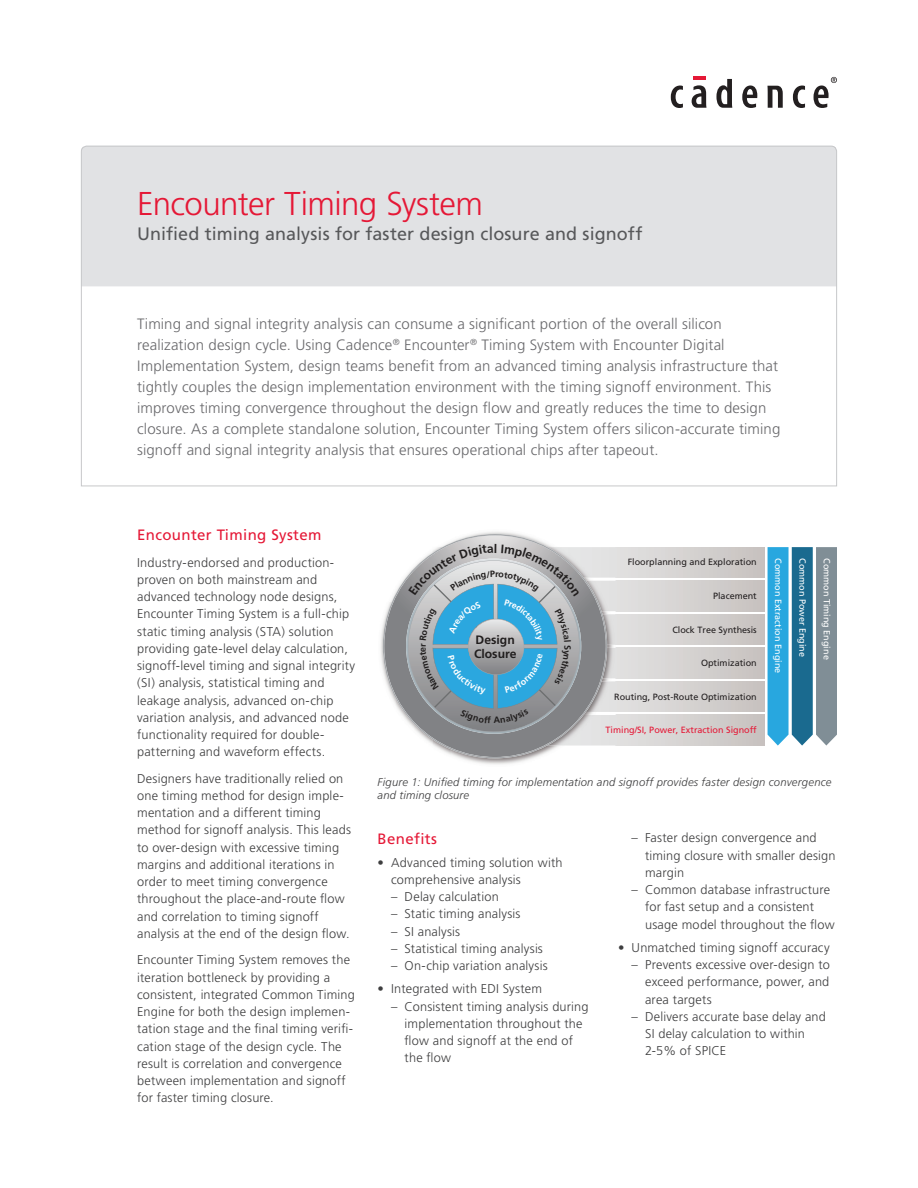
<style>
.page{position:relative;width:918px;height:1188px;background:#fff}
.page>*{position:absolute;margin:0;border:0;box-sizing:border-box;transform-origin:0 0}
.Title_Level_1{font:300 33px "Frutiger";letter-spacing:-.015em;color:#e51836}
.Title_Level_2{font:18px "Frutiger";letter-spacing:.005em;color:#57585a}
.Intro__Paragraph{font:300 15px/21px "Frutiger";letter-spacing:.005em;color:#69696c}
.Body_Header_A{font:15px "Frutiger";letter-spacing:.025em;color:#e51836}
.Body{font:300 12.75px/17.2px "Frutiger";letter-spacing:.015em;color:#3e3e3f}
.Body_Bullet_2{font:300 12.75px/17.2px "Frutiger";letter-spacing:.015em;color:#3e3e3f}
.Body_Bullet_1{font:300 12.75px/16.5px "Frutiger";letter-spacing:.015em;color:#3e3e3f}
.t1{font:700 12.15px/13.5px "Frutiger";color:#211e1e}
.t2{font:italic 300 11.25px/13.5px "Frutiger";letter-spacing:.02em;color:#3e3e3f}
.t3{font:9px "Frutiger";color:#231f20}
.t4{font:9px "Frutiger";color:#fff}
.t5{font:9px "Frutiger";color:#e51836}
</style>
<div class="page">
<svg style="left:671px;top:86px;width:12px;height:22px"></svg>
<svg style="left:692px;top:77px;width:14px;height:31px"></svg>
<svg style="left:716px;top:79px;width:16px;height:29px"></svg>
<svg style="left:742px;top:85px;width:15px;height:23px"></svg>
<svg style="left:767px;top:86px;width:16px;height:22px"></svg>
<svg style="left:793px;top:86px;width:12px;height:22px"></svg>
<svg style="left:814px;top:77px;width:23px;height:31px"></svg>
<svg style="left:81px;top:145px;width:756px;height:342px"></svg>
<div style="left:616px;top:547px;width:148px;height:31px;background:linear-gradient(to right,#e2e1e1,#c8c2c0)"></div>
<svg style="left:768px;top:547px;width:69px;height:199px;background:#5697b5"></svg>
<div style="left:616px;top:581px;width:148px;height:30px;background:linear-gradient(to right,#e2e1e1,#c8c2c0)"></div>
<div style="left:616px;top:614px;width:148px;height:31px;background:linear-gradient(to right,#e2e1e1,#c8c2c0)"></div>
<div style="left:616px;top:648px;width:148px;height:30px;background:linear-gradient(to right,#e2e1e1,#c8c2c0)"></div>
<div style="left:616px;top:681px;width:148px;height:31px;background:linear-gradient(to right,#e2e1e1,#c8c2c0)"></div>
<div style="left:616px;top:715px;width:148px;height:31px;background:linear-gradient(to right,#e2e1e1,#c8c2c0)"></div>
<img style="left:380px;top:625px;width:3px;height:45px">
<img style="left:607px;top:611px;width:9px;height:34px">
<svg style="left:607px;top:645px;width:9px;height:3px"></svg>
<img style="left:607px;top:678px;width:9px;height:37px">
<img style="left:524px;top:758px;width:10px;height:3px">
<img style="left:460px;top:758px;width:64px;height:7px">
<img style="left:607px;top:648px;width:9px;height:30px">
<img style="left:607px;top:681px;width:9px;height:31px">
<svg style="left:607px;top:726px;width:9px;height:9px"></svg>
<svg style="left:383px;top:534px;width:224px;height:224px"></svg>
<svg style="left:408px;top:544px;width:172px;height:188px;background:#89acbd"></svg>
<p class="Title_Level_1" style="left:137px;top:185px;width:347px">Encounter Timing System</p>
<p class="Title_Level_2" style="left:137px;top:223px;width:507px">Unified timing analysis for faster design closure and signoff</p>
<p class="Intro__Paragraph" style="left:137px;top:314px;width:645px">Timing and signal integrity analysis can consume a significant portion of the overall silicon realization design cycle. Using Cadence<sup>®</sup> Encounter<sup>®</sup> Timing System with Encounter Digital Implementation System, design teams benefit from an advanced timing analysis infrastructure that tightly couples the design implementation environment with the timing signoff environment. This improves timing convergence throughout the design flow and greatly reduces the time to design closure. As a complete standalone solution, Encounter Timing System offers silicon-accurate timing signoff and signal integrity analysis that ensures operational chips after tapeout.</p>
<p class="Body_Header_A" style="left:137px;top:526px;width:186px">Encounter Timing System</p>
<p class="Body" style="left:137px;top:554px;width:220px">Industry-endorsed and production&shy;proven on both mainstream and advanced technology node designs, Encounter Timing System is a full-chip static timing analysis (STA) solution providing gate-level delay calculation, signoff-level timing and signal integrity (SI) analysis, statistical timing and leakage analysis, advanced on-chip variation analysis, and advanced node functionality required for double&shy;patterning and waveform effects.</p>
<p class="Body" style="left:137px;top:770px;width:215px">Designers have traditionally relied on one timing method for design imple&shy;mentation and a different timing method for signoff analysis. This leads to over-design with excessive timing margins and additional iterations in order to meet timing convergence throughout the place-and-route flow and correlation to timing signoff analysis at the end of the design flow.</p>
<p class="Body" style="left:137px;top:952px;width:219px">Encounter Timing System removes the iteration bottleneck by providing a consistent, integrated Common Timing Engine for both the design implemen&shy;tation stage and the final timing verifi&shy;cation stage of the design cycle. The result is correlation and convergence between implementation and signoff for faster timing closure.</p>
<p class="t1" style="left:474px;top:633px;width:44px">Design<br>Closure</p>
<p class="t3" style="left:628px;top:557px;width:131px">Floorplanning and Exploration</p>
<p class="t3" style="left:713px;top:591px;width:45px">Placement</p>
<p class="t3" style="left:672px;top:624px;width:86px">Clock Tree Synthesis</p>
<p class="t3" style="left:701px;top:658px;width:57px">Optimization</p>
<p class="t3" style="left:614px;top:691px;width:144px">Routing, Post-Route Optimization</p>
<p class="t5" style="left:606px;top:725px;width:153px">Timing/SI, Power, Extraction Signoff</p>
<p class="t4" style="left:784px;top:558px;width:117px;rotate:90deg">Common Extraction Engine</p>
<p class="t4" style="left:808px;top:558px;width:100px;rotate:90deg">Common Power Engine</p>
<p class="t4" style="left:832px;top:558px;width:103px;rotate:90deg">Common Timing Engine</p>
<p class="t2" style="left:378px;top:775px;width:455px">Figure 1: Unified timing for implementation and signoff provides faster design convergence and timing closure</p>
<p class="Body_Header_A" style="left:378px;top:830px;width:61px">Benefits</p>
<p class="Body_Bullet_1" style="left:391px;top:855px;width:173px;text-indent:-14px">• Advanced timing solution with comprehensive analysis</p>
<p class="Body_Bullet_2" style="left:391px;top:888px;width:109px">– Delay calculation</p>
<p class="Body_Bullet_2" style="left:391px;top:905px;width:131px">– Static timing analysis</p>
<p class="Body_Bullet_2" style="left:391px;top:923px;width:71px">– SI analysis</p>
<p class="Body_Bullet_2" style="left:391px;top:940px;width:153px">– Statistical timing analysis</p>
<p class="Body_Bullet_2" style="left:391px;top:957px;width:158px">– On-chip variation analysis</p>
<p class="Body_Bullet_1" style="left:378px;top:981px;width:166px">• Integrated with EDI System</p>
<p class="Body_Bullet_2" style="left:405px;top:998px;width:185px;text-indent:-14px">– Consistent timing analysis during implementation throughout the flow and signoff at the end of the flow</p>
<p class="Body_Bullet_2" style="left:645px;top:829px;width:192px;text-indent:-14px">– Faster design convergence and timing closure with smaller design margin</p>
<p class="Body_Bullet_2" style="left:645px;top:881px;width:191px;text-indent:-14px">– Common database infrastructure for fast setup and a consistent usage model throughout the flow</p>
<p class="Body_Bullet_1" style="left:618px;top:939px;width:213px">• Unmatched timing signoff accuracy</p>
<p class="Body_Bullet_2" style="left:645px;top:956px;width:186px;text-align:justify;text-indent:-14px">– Prevents excessive over-design to exceed performance, power, and area targets</p>
<p class="Body_Bullet_2" style="left:645px;top:1008px;width:182px;text-indent:-14px">– Delivers accurate base delay and<br>SI delay calculation to within<br>2-5% of SPICE</p>
</div>
